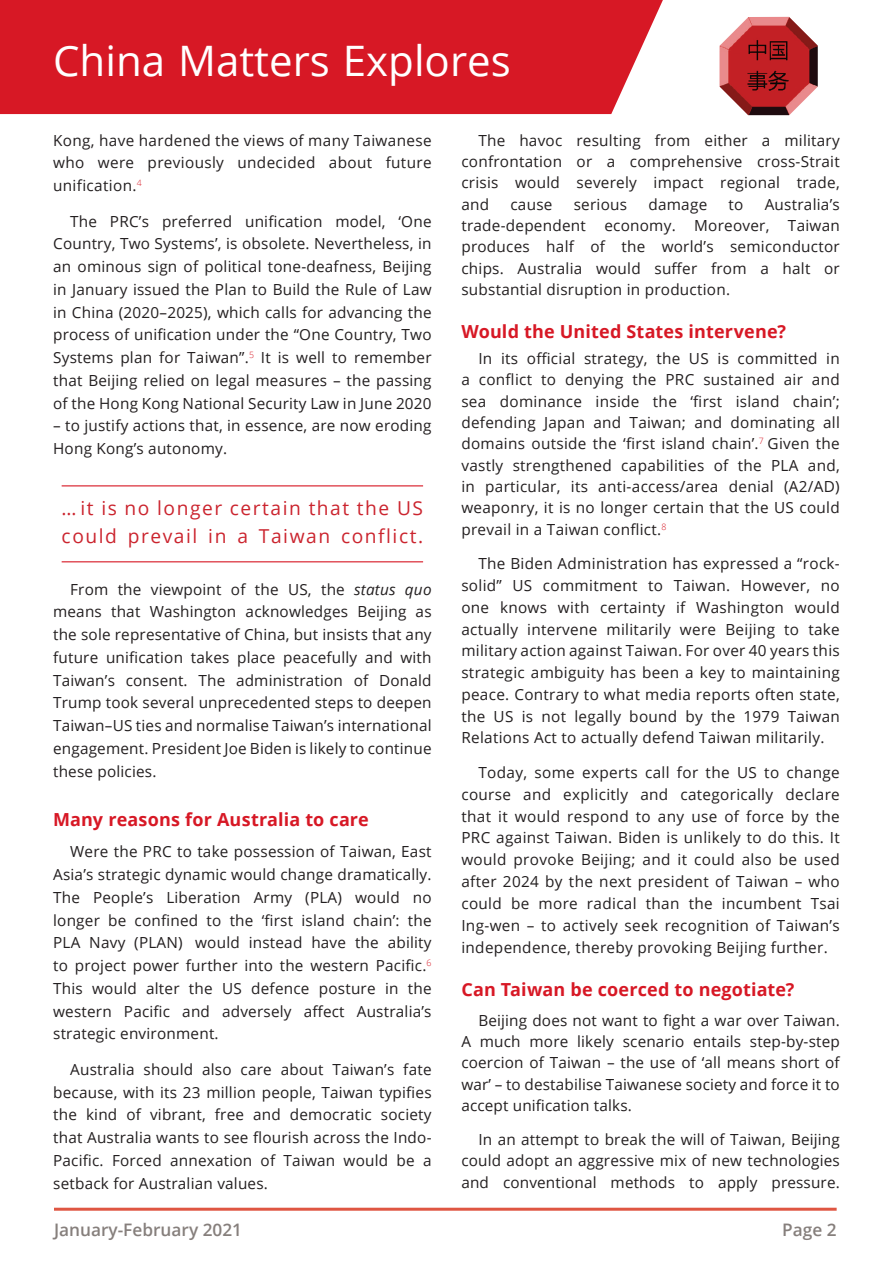
<style>
.page{position:relative;width:893px;height:1263px;background:#fff}
.page>*{position:absolute;margin:0;border:0;box-sizing:border-box;transform-origin:0 0}
.t1{font:42px "Open Sans";color:#fff}
.t2{font:19.2px/28.5px "Open Sans";letter-spacing:.08em;color:#cb242e}
.t3{font:700 18px "Open Sans";letter-spacing:.01em;color:#d71825}
.t4{font:600 17.25px "Open Sans";color:#867f7c}
.t5{font:15.3px/22.8px "Open Sans";letter-spacing:.015em;color:#231f20;text-align:justify}
.s1{font-style:italic}
</style>
<div class="page">
<hr style="left:54px;top:1208px;width:783px;height:3px;background:#df5642">
<div style="left:0;top:0;width:663px;height:114px;background:#d71825"></div>
<img style="left:720px;top:17px;width:98px;height:98px">
<hr style="left:62px;top:485px;width:361px;height:1px;background:#d71825">
<hr style="left:62px;top:561px;width:361px;height:1px;background:#d71825">
<h1 class="t1" style="left:53px;top:32px;width:459px">China Matters Explores</h1>
<p class="t5" style="left:53px;top:128px;width:380px">Kong, have hardened the views of many Taiwanese who were previously undecided about future unification.<sup>4</sup></p>
<p class="t5" style="left:53px;top:209px;width:380px;text-indent:17px">The PRC’s preferred unification model, ‘One Country, Two Systems’, is obsolete. Nevertheless, in an ominous sign of political tone-deafness, Beijing in January issued the Plan to Build the Rule of Law in China (2020–2025), which calls for advancing the process of unification under the “One Country, Two Systems plan for Taiwan”.<sup>5</sup> It is well to remember that Beijing relied on legal measures – the passing of the Hong Kong National Security Law in June 2020</p>
<p class="t5" style="left:53px;top:414px;width:380px">– to justify actions that, in essence, are now eroding<br>Hong Kong’s autonomy.</p>
<p class="t2" style="left:62px;top:493px;width:363px">… it is no longer certain that the US could prevail in a Taiwan conflict.</p>
<p class="t5" style="left:53px;top:577px;width:380px;text-indent:17px">From the viewpoint of the US, the <span class="s1">status quo </span>means that Washington acknowledges Beijing as the sole representative of China, but insists that any future unification takes place peacefully and with Taiwan’s consent. The administration of Donald Trump took several unprecedented steps to deepen Taiwan–US ties and normalise Taiwan’s international engagement. President Joe Biden is likely to continue these policies.</p>
<p class="t3" style="left:53px;top:807px;width:317px">Many reasons for Australia to care</p>
<p class="t5" style="left:53px;top:840px;width:380px;text-indent:17px">Were the PRC to take possession of Taiwan, East Asia’s strategic dynamic would change dramatically.<br>The People’s Liberation Army (PLA) would no longer be confined to the ‘first island chain’: the PLA Navy (PLAN) would instead have the ability to project power further into the western Pacific.<sup>6<br></sup>This would alter the US defence posture in the western Pacific and adversely affect Australia’s strategic environment.</p>
<p class="t5" style="left:53px;top:1057px;width:380px;text-indent:17px">Australia should also care about Taiwan’s fate because, with its 23 million people, Taiwan typifies the kind of vibrant, free and democratic society that Australia wants to see flourish across the Indo-Pacific. Forced annexation of Taiwan would be a setback for Australian values.</p>
<p class="t5" style="left:461px;top:129px;width:380px;line-height:21.3px;text-indent:17px">The havoc resulting from either a military confrontation or a comprehensive cross-Strait crisis would severely impact regional trade, and</p>
<p class="t5" style="left:461px;top:193px;width:380px;line-height:21.3px;text-indent:303px">Australia’s trade-dependent economy. Moreover, Taiwan produces half of the world’s semiconductor chips. Australia would suffer from a halt or substantial disruption in production.</p>
<p class="t3" style="left:461px;top:319px;width:326px">Would the United States intervene?</p>
<p class="t5" style="left:461px;top:347px;width:380px;line-height:21.3px;text-indent:17px">In its official strategy, the US is committed in a conflict to denying the PRC sustained air and sea dominance inside the ‘first island chain’; defending Japan and Taiwan; and dominating all domains outside the ‘first island chain’.<sup>7</sup> Given the vastly strengthened capabilities of the PLA and, in particular, its anti-access/area denial (A2/AD) weaponry, it is no longer certain that the US could prevail in a Taiwan conflict.<sup>8</sup></p>
<p class="t5" style="left:461px;top:552px;width:380px;line-height:21.8px;text-indent:17px">The Biden Administration has expressed a “rock&shy;solid” US commitment to Taiwan. However, no one knows with certainty if Washington would actually intervene militarily were Beijing to take military action against Taiwan. For over 40 years this strategic ambiguity has been a key to maintaining peace. Contrary to what media reports often state, the US is not legally bound by the 1979 Taiwan Relations Act to actually defend Taiwan militarily.</p>
<p class="t5" style="left:461px;top:761px;width:380px;line-height:21.8px;text-indent:17px">Today, some experts call for the US to change course and explicitly and categorically declare that it would respond to any use of force by the PRC against Taiwan. Biden is unlikely to do this. It would provoke Beijing; and it could also be used after 2024 by the next president of Taiwan – who could be more radical than the incumbent Tsai Ing-wen – to actively seek recognition of Taiwan’s independence, thereby provoking Beijing further.</p>
<p class="t3" style="left:461px;top:977px;width:335px">Can Taiwan be coerced to negotiate?</p>
<p class="t5" style="left:461px;top:1009px;width:380px;line-height:21.3px;text-indent:17px">Beijing does not want to fight a war over Taiwan.<br>A much more likely scenario entails step-by-step coercion of Taiwan – the use of ‘all means short of war’ – to destabilise Taiwanese society and force it to accept unification talks.</p>
<p class="t5" style="left:461px;top:1128px;width:380px;line-height:21.3px;text-indent:17px">In an attempt to break the will of Taiwan, Beijing could adopt an aggressive mix of new technologies and conventional methods to apply pressure.</p>
<p class="t5" style="left:510px;top:192px;width:44px">cause</p>
<p class="t5" style="left:574px;top:192px;width:55px">serious</p>
<p class="t5" style="left:648px;top:192px;width:60px">damage</p>
<p class="t5" style="left:728px;top:192px;width:16px">to</p>
<p class="t4" style="left:54px;top:1218px;width:190px">January-February 2021</p>
<p class="t4" style="left:782px;top:1218px;width:56px">Page 2</p>
</div>
